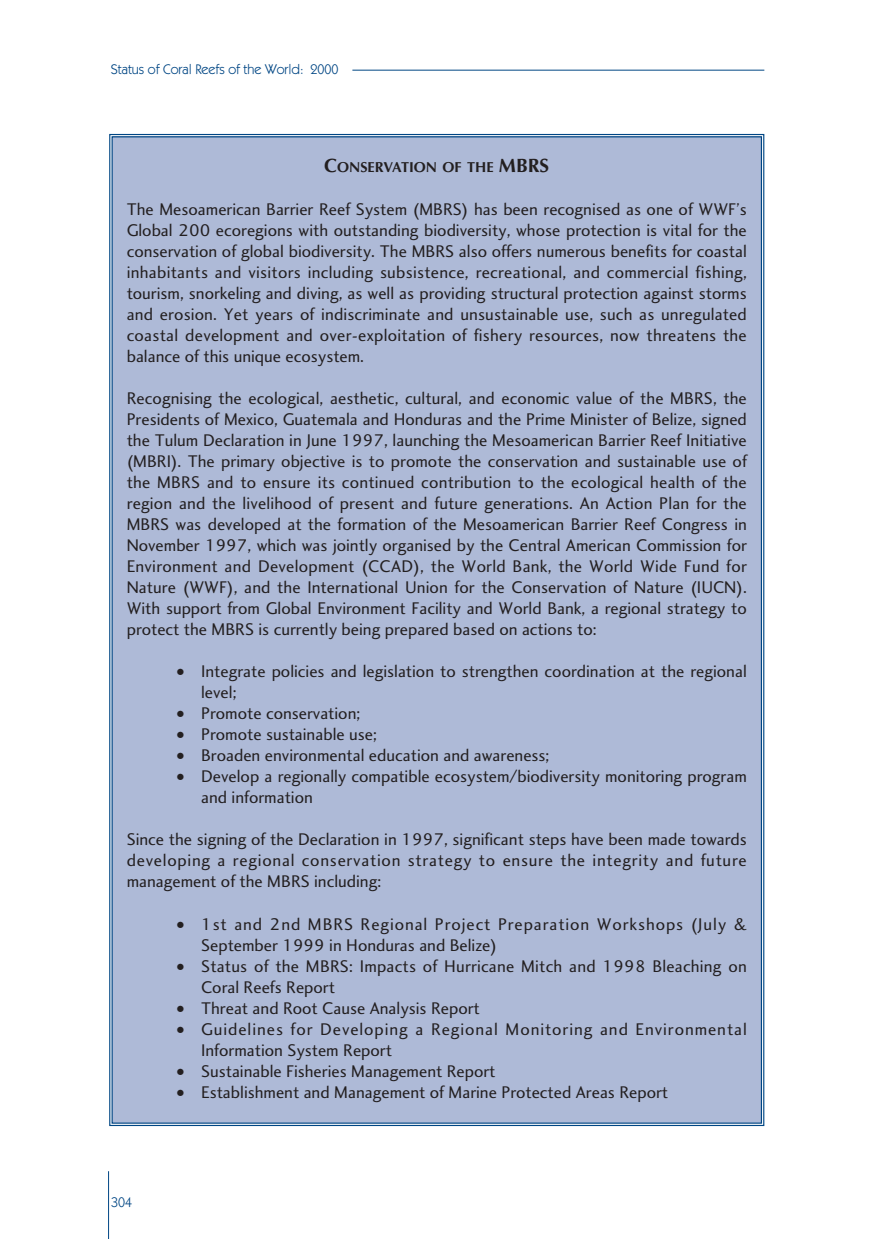
<style>
.page{position:relative;width:872px;height:1239px;background:#fff}
.page>*{position:absolute;margin:0;border:0;box-sizing:border-box;transform-origin:0 0}
.t1{font:17.5px/21px "Charlotte Sans Book Plain";color:#231f20;text-align:justify}
.t2{font:17.5px/21px "Charlotte Sans Book Plain";letter-spacing:.05em;color:#231f20}
.t3{font:17.5px/21px "Charlotte Sans Book Plain";letter-spacing:.055em;color:#231f20}
.t4{font:700 14.35px "Optima";color:#231f20}
.t5{font:14px "Itc Kabel";color:#004684}
.s1{font-size:19.25px}
</style>
<div class="page">
<hr style="left:352px;top:70px;width:412px;height:1px;background:#004684">
<hr style="left:108px;top:1171px;width:1px;height:68px;background:#004684">
<div style="left:109px;top:133px;width:656px;height:994px;background:#aebad7"></div>
<p class="t5" style="left:111px;top:64px;width:229px">Status of Coral Reefs of the World: 2000</p>
<p class="t4" style="left:324px;top:161px;width:226px"><span class="s1">C</span>ONSERVATION OF THE <span class="s1">MBRS</span></p>
<p class="t1" style="left:127px;top:200px;width:621px">The Mesoamerican Barrier Reef System (MBRS) has been recognised as one of WWF’s Global 200 ecoregions with outstanding biodiversity, whose protection is vital for the conservation of global biodiversity. The MBRS also offers numerous benefits for coastal inhabitants and visitors including subsistence, recreational, and commercial fishing, tourism, snorkeling and diving, as well as providing structural protection against storms and erosion. Yet years of indiscriminate and unsustainable use, such as unregulated coastal development and over-exploitation of fishery resources, now threatens the balance of this unique ecosystem.</p>
<p class="t1" style="left:127px;top:389px;width:621px">Recognising the ecological, aesthetic, cultural, and economic value of the MBRS, the Presidents of Mexico, Guatemala and Honduras and the Prime Minister of Belize, signed the Tulum Declaration in June 1997, launching the Mesoamerican Barrier Reef Initiative (MBRI). The primary objective is to promote the conservation and sustainable use of the MBRS and to ensure its continued contribution to the ecological health of the region and the livelihood of present and future generations. An Action Plan for the MBRS was developed at the formation of the Mesoamerican Barrier Reef Congress in November 1997, which was jointly organised by the Central American Commission for Environment and Development (CCAD), the World Bank, the World Wide Fund for Nature (WWF), and the International Union for the Conservation of Nature (IUCN).<br>With support from Global Environment Facility and World Bank, a regional strategy to protect the MBRS is currently being prepared based on actions to:</p>
<p class="t1" style="left:201px;top:662px;width:547px;text-indent:-25px">• Integrate policies and legislation to strengthen coordination at the regional level;</p>
<p class="t1" style="left:176px;top:704px;width:185px">• Promote conservation;</p>
<p class="t1" style="left:176px;top:725px;width:202px">• Promote sustainable use;</p>
<p class="t1" style="left:176px;top:747px;width:374px">• Broaden environmental education and awareness;</p>
<p class="t1" style="left:201px;top:768px;width:547px;text-indent:-25px">• Develop a regionally compatible ecosystem/biodiversity monitoring program and information</p>
<p class="t1" style="left:127px;top:831px;width:621px">Since the signing of the Declaration in 1997, significant steps have been made towards developing a regional conservation strategy to ensure the integrity and future management of the MBRS including:</p>
<p class="t2" style="left:201px;top:915px;width:547px;text-indent:-25px">• 1st and 2nd MBRS Regional Project Preparation Workshops (July &amp;<br>September 1999 in Honduras and Belize)</p>
<p class="t1" style="left:201px;top:957px;width:547px;text-indent:-25px">• Status of the MBRS: Impacts of Hurricane Mitch and 1998 Bleaching on<br>Coral Reefs Report</p>
<p class="t1" style="left:176px;top:999px;width:305px">• Threat and Root Cause Analysis Report</p>
<p class="t3" style="left:201px;top:1020px;width:547px;text-indent:-25px">• Guidelines for Developing a Regional Monitoring and Environmental<br>Information System Report</p>
<p class="t1" style="left:176px;top:1062px;width:321px">• Sustainable Fisheries Management Report</p>
<p class="t1" style="left:176px;top:1083px;width:493px">• Establishment and Management of Marine Protected Areas Report</p>
<p class="t5" style="left:111px;top:1197px;width:22px">304</p>
</div>
